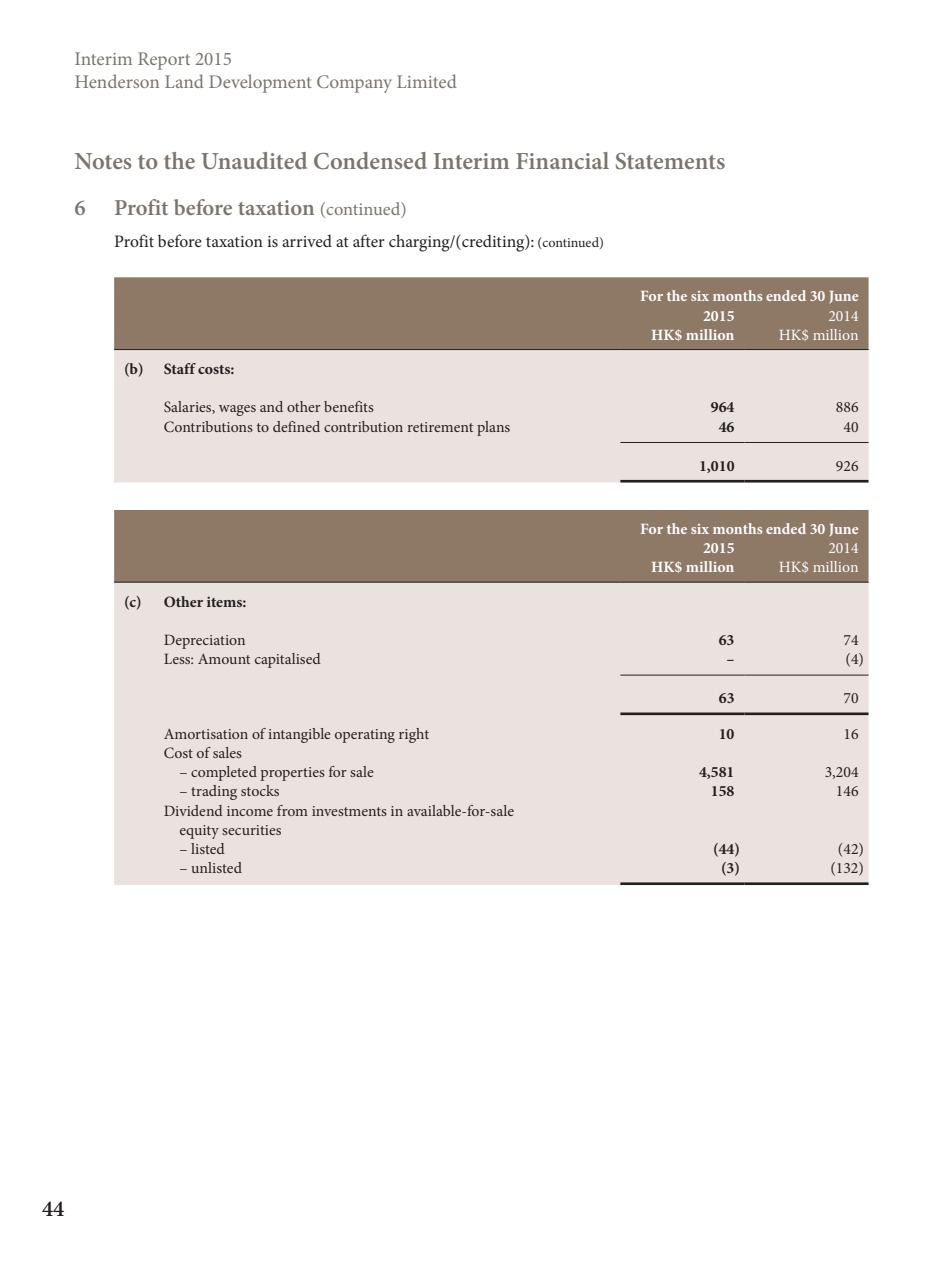
<style>
.page{position:relative;width:943px;height:1265px;background:#fff}
.page>*{position:absolute;margin:0;border:0;box-sizing:border-box;transform-origin:0 0}
.t1{font:600 24.5px "Minion Pro";color:#7a746d}
.t2{font:600 22.75px "Minion Pro";letter-spacing:-.01em;color:#7a746d}
.t3{font:600 22.75px "Minion Pro";color:#231f20}
.t4{font:19.25px/22.8px "Minion Pro";color:#7a746d}
.t5{font:17.5px "Minion Pro";letter-spacing:-.005em;color:#231f20}
.t6{font:15.75px/19.2px "Minion Pro";color:#231f20}
.t7{font:700 15.75px/19.2px "Minion Pro";color:#fff}
.t8{font:700 15.75px "Minion Pro";color:#231f20}
.t9{font:15.75px "Minion Pro";color:#fff}
.s1{font-weight:400;font-size:18.38px}
.s2{font-size:14px}
</style>
<div class="page">
<div style="left:114px;top:277px;width:754px;height:72px;background:#8e7866"></div>
<div style="left:114px;top:350px;width:754px;height:133px;background:#eae2df"></div>
<hr style="left:114px;top:349px;width:506px;height:1px;background:#231f20">
<hr style="left:620px;top:349px;width:124px;height:1px;background:#231f20">
<hr style="left:744px;top:349px;width:124px;height:1px;background:#231f20">
<hr style="left:620px;top:442px;width:124px;height:1px;background:#231f20">
<hr style="left:744px;top:442px;width:124px;height:1px;background:#231f20">
<hr style="left:620px;top:480px;width:124px;height:3px;background:#231f20">
<hr style="left:744px;top:480px;width:124px;height:3px;background:#231f20">
<div style="left:114px;top:510px;width:754px;height:72px;background:#8e7866"></div>
<div style="left:114px;top:583px;width:754px;height:302px;background:#eae2df"></div>
<hr style="left:114px;top:582px;width:506px;height:1px;background:#231f20">
<hr style="left:620px;top:582px;width:124px;height:1px;background:#231f20">
<hr style="left:744px;top:582px;width:124px;height:1px;background:#231f20">
<hr style="left:620px;top:675px;width:124px;height:1px;background:#231f20">
<hr style="left:744px;top:675px;width:124px;height:1px;background:#231f20">
<hr style="left:620px;top:712px;width:124px;height:3px;background:#231f20">
<hr style="left:744px;top:712px;width:124px;height:3px;background:#231f20">
<hr style="left:620px;top:882px;width:124px;height:3px;background:#231f20">
<hr style="left:744px;top:882px;width:124px;height:3px;background:#231f20">
<p class="t4" style="left:74px;top:48px;width:384px">Interim Report 2015<br>Henderson Land Development Company Limited</p>
<h1 class="t1" style="left:74px;top:144px;width:652px">Notes to the Unaudited Condensed Interim Financial Statements</h1>
<h2 class="t2" style="left:74px;top:192px;width:13px">6</h2>
<h2 class="t2" style="left:114px;top:192px;width:294px">Profit before taxation <span class="s1">(continued)</span></h2>
<p class="t5" style="left:114px;top:230px;width:491px">Profit before taxation is arrived at after charging/(crediting): <span class="s2">(continued)</span></p>
<p class="t7" style="left:703px;top:286px;width:157px;text-indent:-63px">For the six months ended 30 June<br>2015</p>
<p class="t9" style="left:828px;top:305px;width:32px">2014</p>
<p class="t7" style="left:651px;top:325px;width:85px">HK$ million</p>
<p class="t9" style="left:778px;top:324px;width:81px">HK$ million</p>
<p class="t8" style="left:124px;top:358px;width:112px">(b) Staff costs:</p>
<p class="t6" style="left:164px;top:398px;width:211px">Salaries, wages and other benefits</p>
<p class="t8" style="left:711px;top:396px;width:25px">964</p>
<p class="t6" style="left:836px;top:398px;width:24px">886</p>
<p class="t6" style="left:164px;top:417px;width:348px">Contributions to defined contribution retirement plans</p>
<p class="t8" style="left:718px;top:416px;width:17px">46</p>
<p class="t6" style="left:843px;top:417px;width:17px">40</p>
<p class="t8" style="left:699px;top:455px;width:37px">1,010</p>
<p class="t6" style="left:836px;top:456px;width:24px">926</p>
<p class="t7" style="left:703px;top:519px;width:157px;text-indent:-63px">For the six months ended 30 June<br>2015</p>
<p class="t9" style="left:828px;top:538px;width:32px">2014</p>
<p class="t7" style="left:651px;top:557px;width:85px">HK$ million</p>
<p class="t9" style="left:778px;top:557px;width:81px">HK$ million</p>
<p class="t8" style="left:124px;top:590px;width:124px">(c) Other items:</p>
<p class="t6" style="left:164px;top:630px;width:83px">Depreciation</p>
<p class="t8" style="left:718px;top:629px;width:17px">63</p>
<p class="t6" style="left:843px;top:630px;width:17px">74</p>
<p class="t6" style="left:164px;top:650px;width:159px">Less: Amount capitalised</p>
<p class="t8" style="left:726px;top:648px;width:10px">–</p>
<p class="t6" style="left:845px;top:650px;width:20px">(4)</p>
<p class="t8" style="left:718px;top:687px;width:17px">63</p>
<p class="t6" style="left:843px;top:689px;width:17px">70</p>
<p class="t6" style="left:164px;top:724px;width:267px">Amortisation of intangible operating right</p>
<p class="t8" style="left:718px;top:722px;width:17px">10</p>
<p class="t6" style="left:843px;top:724px;width:17px">16</p>
<p class="t6" style="left:164px;top:743px;width:80px">Cost of sales</p>
<p class="t6" style="left:179px;top:762px;width:196px">– completed properties for sale</p>
<p class="t8" style="left:699px;top:761px;width:37px">4,581</p>
<p class="t6" style="left:824px;top:762px;width:35px">3,204</p>
<p class="t6" style="left:179px;top:782px;width:102px">– trading stocks</p>
<p class="t8" style="left:711px;top:780px;width:25px">158</p>
<p class="t6" style="left:835px;top:782px;width:24px">146</p>
<p class="t6" style="left:179px;top:801px;width:336px;text-indent:-16px">Dividend income from investments in available-for-sale equity securities</p>
<p class="t6" style="left:179px;top:839px;width:47px">– listed</p>
<p class="t8" style="left:713px;top:838px;width:28px">(44)</p>
<p class="t6" style="left:838px;top:839px;width:28px">(42)</p>
<p class="t6" style="left:179px;top:859px;width:64px">– unlisted</p>
<p class="t8" style="left:721px;top:857px;width:20px">(3)</p>
<p class="t6" style="left:830px;top:859px;width:35px">(132)</p>
<h2 class="t3" style="left:42px;top:1193px;width:24px">44</h2>
</div>
